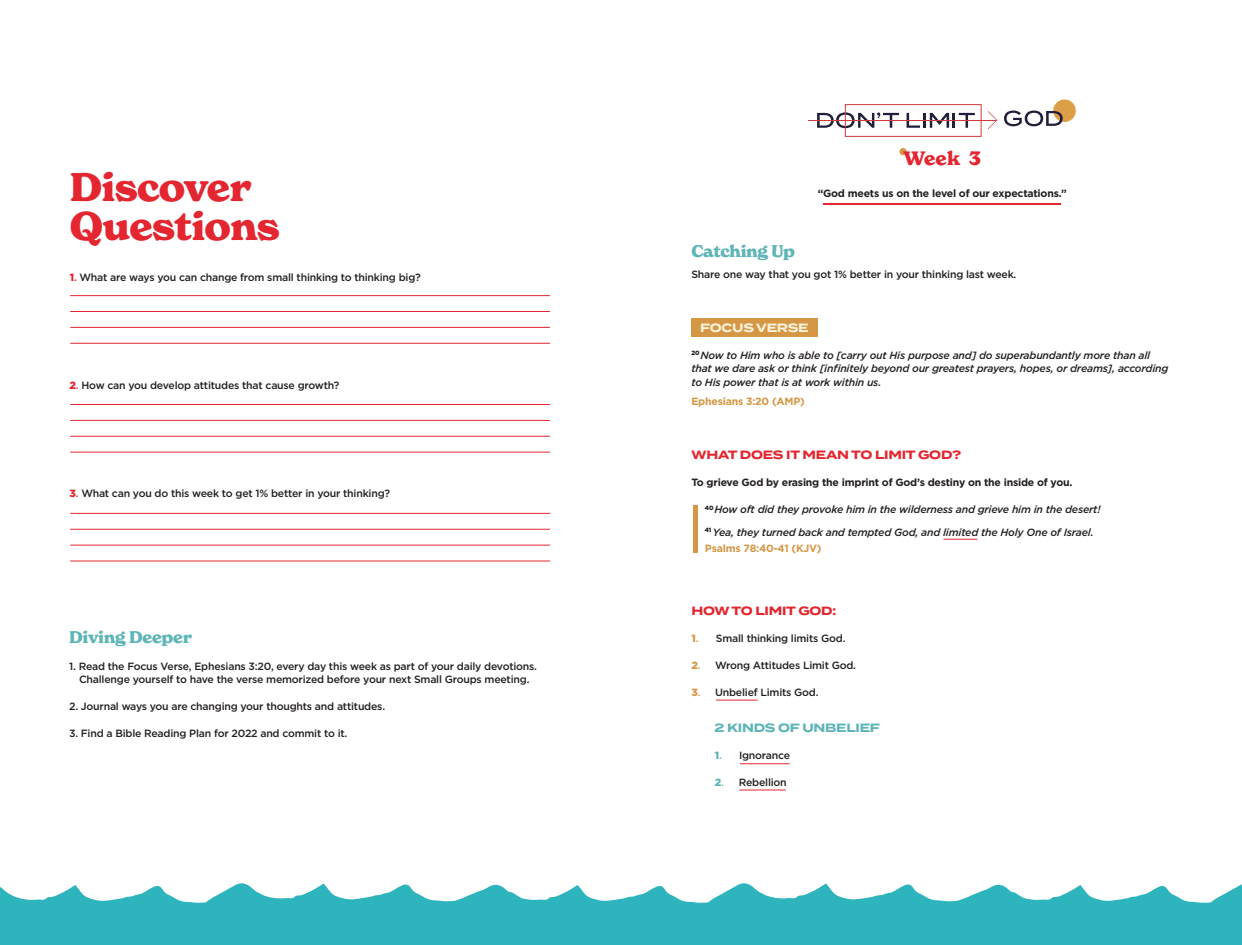
<style>
.page{position:relative;width:1242px;height:945px;background:#fff}
.page>*{position:absolute;margin:0;border:0;box-sizing:border-box;transform-origin:0 0}
.t1{font:700 39px/39.3px "New Spirit";letter-spacing:-.02em;color:#e32630}
.t2{font:700 18.9px "New Spirit";color:#e32630}
.t3{font:700 16.5px "New Spirit";letter-spacing:-.02em;color:#5db5b7}
.t4{font:700 12px "Termina";letter-spacing:-.02em;color:#e32630}
.t5{font:700 12px "Termina";letter-spacing:-.02em;color:#5db5b7}
.t6{font:700 12px "Termina";letter-spacing:-.02em;color:#faf2da}
.t7{font:500 10.5px/13.5px "Gotham";letter-spacing:-.02em;color:#231f20;text-align:center}
.t8{font:italic 500 10.5px/13.5px "Gotham";letter-spacing:-.02em;color:#231f20}
.t9{font:700 10.5px "Gotham";letter-spacing:-.02em;color:#231f20}
.t10{font:700 10.5px "Gotham";letter-spacing:-.02em;color:#d59744}
.s1{font-weight:900;color:#e32630}
.s2{color:#e32630}
.s3{font-weight:900;color:#d59744}
.s4{color:#d59744}
.s5{font-weight:900;color:#5db5b7}
.s6{color:#5db5b7}
</style>
<div class="page">
<div style="left:691px;top:318px;width:127px;height:19px;background:#d59744"></div>
<svg style="left:0;top:883px;width:1242px;height:62px;fill:#2db4bc"></svg>
<hr style="left:70px;top:295px;width:480px;height:1px;background:#e32630">
<hr style="left:70px;top:311px;width:480px;height:1px;background:#e32630">
<hr style="left:70px;top:327px;width:480px;height:1px;background:#e32630">
<hr style="left:70px;top:343px;width:480px;height:1px;background:#e32630">
<hr style="left:70px;top:404px;width:480px;height:1px;background:#e32630">
<hr style="left:70px;top:420px;width:480px;height:1px;background:#e32630">
<hr style="left:70px;top:436px;width:480px;height:1px;background:#e32630">
<hr style="left:70px;top:452px;width:480px;height:1px;background:#e32630">
<hr style="left:70px;top:513px;width:480px;height:1px;background:#e32630">
<hr style="left:70px;top:529px;width:480px;height:1px;background:#e32630">
<hr style="left:70px;top:545px;width:480px;height:1px;background:#e32630">
<hr style="left:70px;top:561px;width:480px;height:1px;background:#e32630">
<div style="left:899px;top:148px;width:8px;height:7px;background:#d59744;border-radius:50%"></div>
<div style="left:1053px;top:99px;width:23px;height:23px;background:#dc9e47;border-radius:50%"></div>
<svg style="left:1004px;top:111px;width:59px;height:15px"></svg>
<svg style="left:907px;top:113px;width:68px;height:15px"></svg>
<svg style="left:817px;top:112px;width:82px;height:16px"></svg>
<hr style="left:808px;top:120px;width:189px;height:1px;background:#cf3a3b">
<svg style="left:988px;top:111px;width:9px;height:18px"></svg>
<div style="left:845px;top:104px;width:136px;height:33px;border:1px solid #cf3a3b"></div>
<hr style="left:716px;top:700px;width:42px;height:1px;background:#e32630">
<hr style="left:740px;top:763px;width:50px;height:1px;background:#e32630">
<hr style="left:739px;top:790px;width:47px;height:1px;background:#e32630">
<hr style="left:693px;top:505px;width:4px;height:47px;background:#d59744">
<hr style="left:823px;top:203px;width:238px;height:2px;background:#e32630">
<hr style="left:943px;top:539px;width:34px;height:1px;background:#e32630">
<h1 class="t1" style="left:70px;top:168px;width:212px">Discover<br>Questions</h1>
<p class="t7" style="left:70px;top:270px;width:353px"><span class="s1">1</span><span class="s2">.</span> What are ways you can change from small thinking to thinking big?</p>
<p class="t7" style="left:70px;top:378px;width:271px"><span class="s1">2</span><span class="s2">.</span> How can you develop attitudes that cause growth?</p>
<p class="t7" style="left:69px;top:486px;width:322px"><span class="s1">3</span><span class="s2">.</span> What can you do this week to get 1% better in your thinking?</p>
<h3 class="t3" style="left:69px;top:626px;width:124px">Diving Deeper</h3>
<p class="t7" style="left:69px;top:659px;width:469px">1. Read the Focus Verse, Ephesians 3:20, every day this week as part of your daily devotions.<br>Challenge yourself to have the verse memorized before your next Small Groups meeting.</p>
<p class="t7" style="left:69px;top:699px;width:318px">2. Journal ways you are changing your thoughts and attitudes.</p>
<p class="t7" style="left:69px;top:726px;width:280px">3. Find a Bible Reading Plan for 2022 and commit to it.</p>
<h2 class="t2" style="left:903px;top:147px;width:79px">Week 3</h2>
<p class="t9" style="left:818px;top:186px;width:251px">“God meets us on the level of our expectations.”</p>
<h3 class="t3" style="left:691px;top:241px;width:105px">Catching Up</h3>
<p class="t7" style="left:691px;top:267px;width:326px">Share one way that you got 1% better in your thinking last week.</p>
<p class="t6" style="left:700px;top:319px;width:110px">FOCUS VERSE</p>
<p class="t8" style="left:691px;top:348px;width:479px"><sup>20</sup> Now to Him who is able to [carry out His purpose and] do superabundantly more than all that we dare ask or think [infinitely beyond our greatest prayers, hopes, or dreams], according to His power that is at work within us.</p>
<p class="t10" style="left:691px;top:395px;width:115px">Ephesians 3:20 (AMP)</p>
<p class="t4" style="left:691px;top:446px;width:271px">WHAT DOES IT MEAN TO LIMIT GOD?</p>
<p class="t9" style="left:691px;top:476px;width:383px">To grieve God by erasing the imprint of God’s destiny on the inside of you.</p>
<p class="t8" style="left:705px;top:498px;width:397px;line-height:22.5px"><sup>40</sup> How oft did they provoke him in the wilderness and grieve him in the desert!<br><sup>41</sup> Yea, they turned back and tempted God, and limited the Holy One of Israel.</p>
<p class="t10" style="left:705px;top:542px;width:118px">Psalms 78:40-41 (KJV)</p>
<p class="t4" style="left:691px;top:602px;width:146px">HOW TO LIMIT GOD:</p>
<p class="t7" style="left:691px;top:632px;width:156px"><span class="s3">1</span><span class="s4">.</span> Small thinking limits God.</p>
<p class="t7" style="left:691px;top:659px;width:166px"><span class="s3">2</span><span class="s4">.</span> Wrong Attitudes Limit God.</p>
<p class="t7" style="left:691px;top:686px;width:129px"><span class="s3">3</span><span class="s4">.</span> Unbelief Limits God.</p>
<p class="t5" style="left:715px;top:719px;width:167px">2 KINDS OF UNBELIEF</p>
<p class="t7" style="left:715px;top:749px;width:77px"><span class="s5">1</span><span class="s6">.</span> Ignorance</p>
<p class="t7" style="left:715px;top:776px;width:73px"><span class="s5">2</span><span class="s6">.</span> Rebellion</p>
</div>
